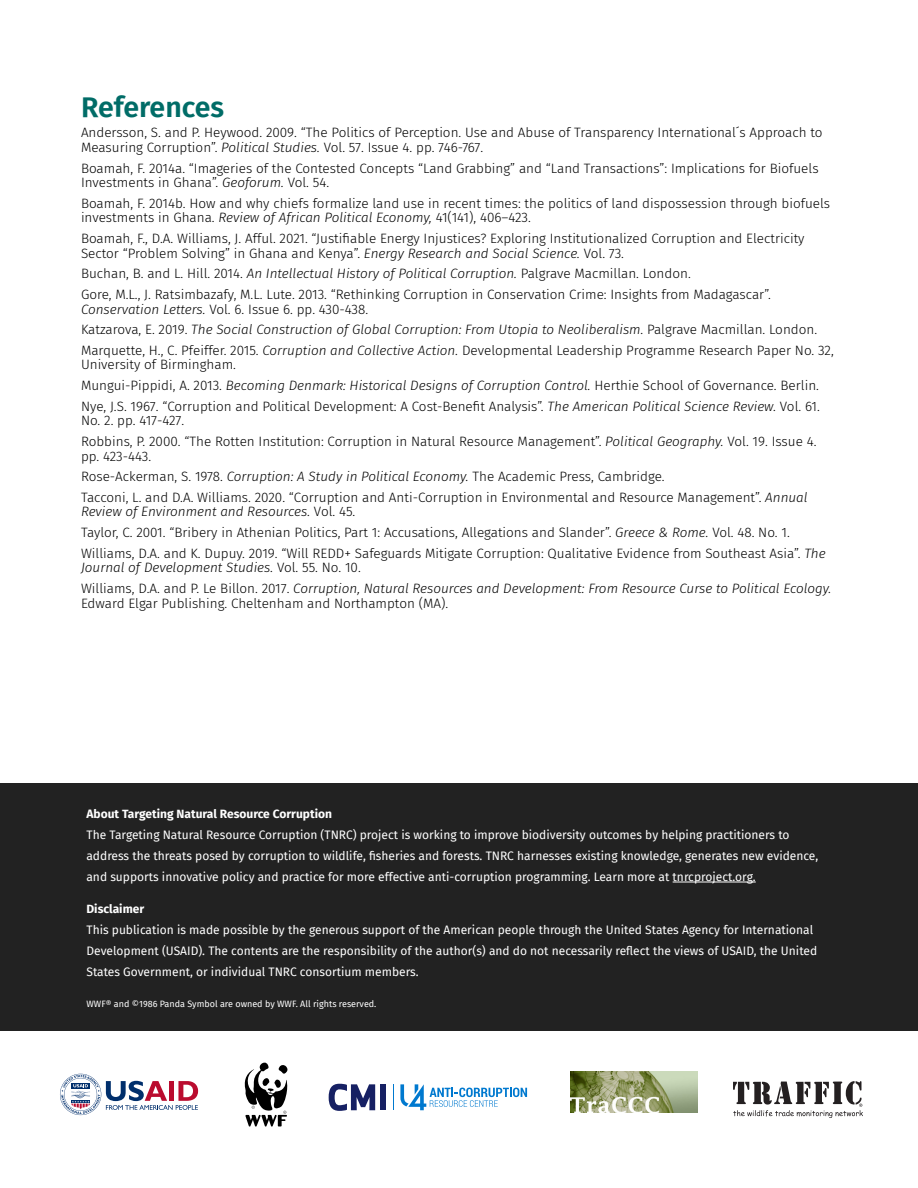
<style>
.page{position:relative;width:918px;height:1188px;background:#fff}
.page>*{position:absolute;margin:0;border:0;box-sizing:border-box;transform-origin:0 0}
.t1{font:600 28.5px "Fira Sans";color:#006c67}
.t2{font:300 13.5px/20.7px "Fira Sans";color:#000}
.t3{font:italic 300 13.5px/20.7px "Fira Sans";color:#000}
.t4{font:12px/21px "Fira Sans";color:#fff}
.t5{font:700 12px "Fira Sans";color:#fff}
.t6{font:9px "Fira Sans";color:#fff}
.s1{font-style:italic}
.s2{font-style:normal}
</style>
<div class="page">
<div style="left:0;top:783px;width:918px;height:247px;background:#222"></div>
<hr style="left:673px;top:882px;width:83px;height:1px;background:#fff">
<svg style="left:329px;top:1084px;width:46px;height:27px"></svg>
<div style="left:380px;top:1084px;width:6px;height:26px;background:#162063"></div>
<svg style="left:393px;top:1084px;width:1px;height:26px"></svg>
<svg style="left:400px;top:1084px;width:127px;height:26px"></svg>
<img style="left:571px;top:1071px;width:127px;height:42px">
<svg style="left:733px;top:1081px;width:130px;height:37px"></svg>
<svg style="left:245px;top:1063px;width:42px;height:64px"></svg>
<svg style="left:60px;top:1074px;width:138px;height:41px"></svg>
<h1 class="t1" style="left:81px;top:83px;width:145px">References</h1>
<p class="t2" style="left:81px;top:125px;width:743px;line-height:14.5px">Andersson, S. and P. Heywood. 2009. “The Politics of Perception. Use and Abuse of Transparency International´s Approach to<br>Measuring Corruption”. <span class="s1">Political Studies.</span> Vol. 57. Issue 4. pp. 746-767.</p>
<p class="t2" style="left:81px;top:160px;width:739px;line-height:14.5px">Boamah, F. 2014a. “Imageries of the Contested Concepts “Land Grabbing” and “Land Transactions”: Implications for Biofuels<br>Investments in Ghana”. <span class="s1">Geoforum.</span> Vol. 54.</p>
<p class="t2" style="left:81px;top:196px;width:751px;line-height:14.5px">Boamah, F. 2014b. How and why chiefs formalize land use in recent times: the politics of land dispossession through biofuels investments in Ghana. <span class="s1">Review of African Political Economy,</span> 41(141), 406–423.</p>
<p class="t2" style="left:81px;top:231px;width:725px;line-height:14.5px">Boamah, F., D.A. Williams, J. Afful. 2021. “Justifiable Energy Injustices? Exploring Institutionalized Corruption and Electricity<br>Sector “Problem Solving” in Ghana and Kenya”. <span class="s1">Energy Research and Social Science.</span> Vol. 73.</p>
<p class="t2" style="left:81px;top:263px;width:691px">Buchan, B. and L. Hill. 2014. <span class="s1">An Intellectual History of Political Corruption.</span> Palgrave Macmillan. London.<br>Gore, M.L., J. Ratsimbazafy, M.L. Lute. 2013. “Rethinking Corruption in Conservation Crime: Insights from Madagascar”.</p>
<p class="t2" style="left:81px;top:298px;width:754px"><span class="s1">Conservation Letters.</span> Vol. 6. Issue 6. pp. 430-438.<br>Katzarova, E. 2019. <span class="s1">The Social Construction of Global Corruption: From Utopia to Neoliberalism.</span> Palgrave Macmillan. London.<br>Marquette, H., C. Pfeiffer. 2015. <span class="s1">Corruption and Collective Action.</span> Developmental Leadership Programme Research Paper No. 32,</p>
<p class="t2" style="left:81px;top:354px;width:740px">University of Birmingham.<br>Mungui-Pippidi, A. 2013. <span class="s1">Becoming Denmark: Historical Designs of Corruption Control.</span> Herthie School of Governance. Berlin.<br>Nye, J.S. 1967. “Corruption and Political Development: A Cost-Benefit Analysis”. <span class="s1">The American Political Science Review.</span> Vol. 61.</p>
<p class="t2" style="left:81px;top:410px;width:737px">No. 2. pp. 417-427.<br>Robbins, P. 2000. “The Rotten Institution: Corruption in Natural Resource Management”. <span class="s1">Political Geography.</span> Vol. 19. Issue 4.</p>
<p class="t2" style="left:81px;top:445px;width:728px">pp. 423-443.<br>Rose-Ackerman, S. 1978. <span class="s1">Corruption: A Study in Political Economy.</span> The Academic Press, Cambridge.<br>Tacconi, L. and D.A. Williams. 2020. “Corruption and Anti-Corruption in Environmental and Resource Management”. <span class="s1">Annual</span></p>
<p class="t2" style="left:81px;top:501px;width:746px"><span class="s1">Review of Environment and Resources.</span> Vol. 45.<br>Taylor, C. 2001. “Bribery in Athenian Politics, Part 1: Accusations, Allegations and Slander”. <span class="s1">Greece &amp; Rome.</span> Vol. 48. No. 1.<br>Williams, D.A. and K. Dupuy. 2019. “Will REDD+ Safeguards Mitigate Corruption: Qualitative Evidence from Southeast Asia”. <span class="s1">The</span></p>
<p class="t3" style="left:81px;top:557px;width:752px">Journal of Development Studies. <span class="s2">Vol. 55. No. 10.<br>Williams, D.A. and P. Le Billon. 2017.</span> Corruption, Natural Resources and Development: From Resource Curse to Political Ecology.</p>
<p class="t2" style="left:81px;top:592px;width:369px">Edward Elgar Publishing. Cheltenham and Northampton (MA).</p>
<p class="t5" style="left:86px;top:804px;width:247px">About Targeting Natural Resource Corruption</p>
<p class="t4" style="left:86px;top:824px;width:733px">The Targeting Natural Resource Corruption (TNRC) project is working to improve biodiversity outcomes by helping practitioners to address the threats posed by corruption to wildlife, fisheries and forests. TNRC harnesses existing knowledge, generates new evidence, and supports innovative policy and practice for more effective anti-corruption programming. Learn more at tnrcproject.org.</p>
<p class="t5" style="left:86px;top:898px;width:59px">Disclaimer</p>
<p class="t4" style="left:86px;top:919px;width:732px">This publication is made possible by the generous support of the American people through the United States Agency for International<br>Development (USAID). The contents are the responsibility of the author(s) and do not necessarily reflect the views of USAID, the United<br>States Government, or individual TNRC consortium members.</p>
<p class="t6" style="left:86px;top:997px;width:292px">WWF® and ©1986 Panda Symbol are owned by WWF. All rights reserved.</p>
</div>
